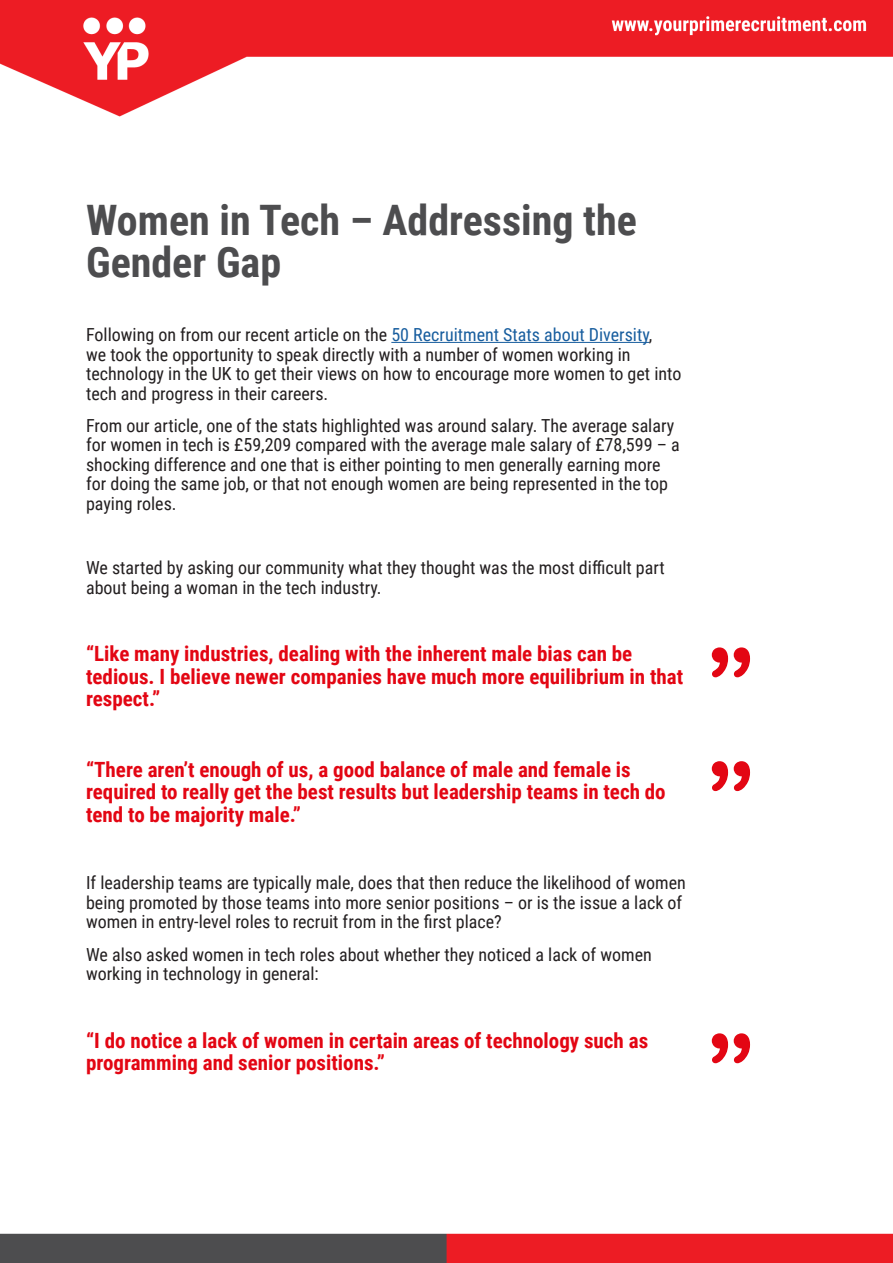
<style>
.page{position:relative;width:893px;height:1263px;background:#fff}
.page>*{position:absolute;margin:0;border:0;box-sizing:border-box;transform-origin:0 0}
.t1{font:102px "Arial Rounded MT Bold";color:#e30613}
.Heading{font:700 42px/42px "Roboto Condensed";color:#4d4d4f}
.Red_bold{font:700 21px/22.5px "Roboto Condensed";color:#e30613}
.Body{font:18px/19.5px "Roboto Condensed";color:#231f20}
.s1{color:#175d9e}
</style>
<div class="page">
<img style="left:0;top:0;width:893px;height:1263px">
<hr style="left:391px;top:342px;width:258px;height:1px;background:#175d9e">
<p class="Heading" style="left:86px;top:197px;width:552px">Women in Tech – Addressing the<br>Gender Gap</p>
<p class="Body" style="left:86px;top:324px;width:597px">Following on from our recent article on the <span class="s1">50 Recruitment Stats about Diversity</span>,<br>we took the opportunity to speak directly with a number of women working in technology in the UK to get their views on how to encourage more women to get into tech and progress in their careers.</p>
<p class="Body" style="left:86px;top:415px;width:595px">From our article, one of the stats highlighted was around salary. The average salary for women in tech is £59,209 compared with the average male salary of £78,599 – a shocking difference and one that is either pointing to men generally earning more for doing the same job, or that not enough women are being represented in the top paying roles.</p>
<p class="Body" style="left:86px;top:557px;width:580px">We started by asking our community what they thought was the most difficult part about being a woman in the tech industry.</p>
<p class="Red_bold" style="left:86px;top:642px;width:599px">“Like many industries, dealing with the inherent male bias can be tedious. I believe newer companies have much more equilibrium in that respect.”</p>
<p class="Red_bold" style="left:86px;top:757px;width:581px">“There aren’t enough of us, a good balance of male and female is required to really get the best results but leadership teams in tech do tend to be majority male.”</p>
<p class="Body" style="left:86px;top:873px;width:601px">If leadership teams are typically male, does that then reduce the likelihood of women being promoted by those teams into more senior positions – or is the issue a lack of women in entry-level roles to recruit from in the first place?</p>
<p class="Body" style="left:86px;top:944px;width:567px">We also asked women in tech roles about whether they noticed a lack of women working in technology in general:</p>
<p class="Red_bold" style="left:86px;top:1028px;width:564px">“I do notice a lack of women in certain areas of technology such as programming and senior positions.”</p>
<p class="t1" style="left:708px;top:625px;width:48px">”</p>
<p class="t1" style="left:708px;top:739px;width:48px">”</p>
<p class="t1" style="left:708px;top:1011px;width:48px">”</p>
</div>
